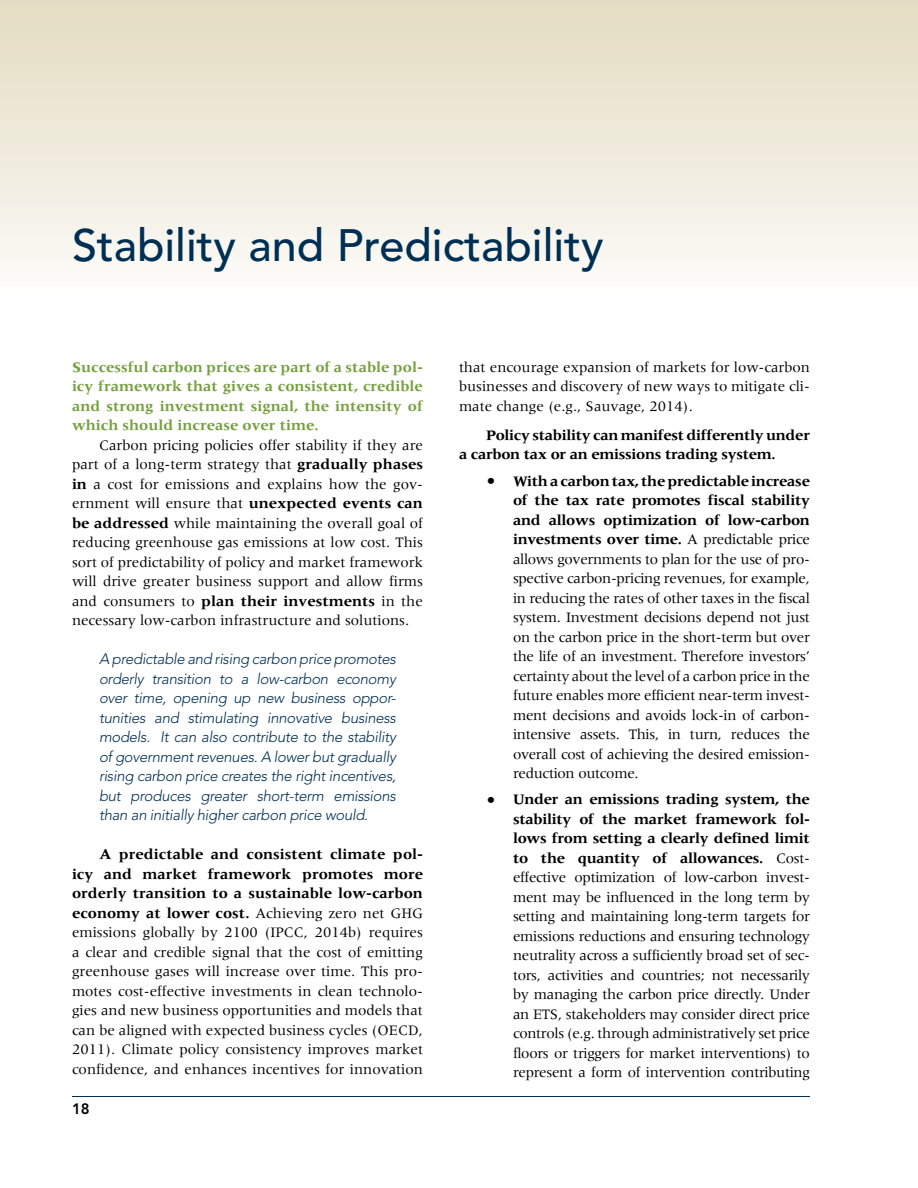
<style>
.page{position:relative;width:918px;height:1188px;background:#fff}
.page>*{position:absolute;margin:0;border:0;box-sizing:border-box;transform-origin:0 0}
.t1{font:500 45px "Avenir";color:#002f54}
.t2{font:15px/19.5px "Meridien";color:#000;text-align:justify}
.t3{font:italic 300 15px/19.5px "Avenir";letter-spacing:-.02em;color:#002f54;text-align:justify}
.t4{font:700 15px/19.5px "Meridien";color:#74a03e;text-align:justify}
.t5{font:700 15px/19.5px "Meridien";letter-spacing:-.02em;color:#000}
.t6{font:800 15px "Avenir";color:#000}
.s1{font-weight:700}
.s2{font-weight:700;font-size:19.5px}
</style>
<div class="page">
<div style="left:0;top:0;width:918px;height:300px;background:linear-gradient(to bottom,#e3dbc0,#fdfcfa)"></div>
<hr style="left:72px;top:1096px;width:738px;height:1px;background:#002f54">
<h1 class="t1" style="left:72px;top:219px;width:533px">Stability and Predictability</h1>
<p class="t4" style="left:72px;top:357px;width:352px">Successful carbon prices are part of a stable pol&shy;icy framework that gives a consistent, credible and strong investment signal, the intensity of which should increase over time.</p>
<p class="t2" style="left:72px;top:435px;width:353px;text-indent:27px">Carbon pricing policies offer stability if they are part of a long-term strategy that <span class="s1">gradually phases in</span> a cost for emissions and explains how the gov&shy;ernment will ensure that <span class="s1">unexpected events can be addressed</span> while maintaining the overall goal of reducing greenhouse gas emissions at low cost. This sort of predictability of policy and market framework will drive greater business support and allow firms and consumers to <span class="s1">plan their investments</span> in the necessary low-carbon infrastructure and solutions.</p>
<p class="t3" style="left:99px;top:649px;width:299px">A predictable and rising carbon price promotes orderly transition to a low-carbon economy over time, opening up new business oppor&shy;tunities and stimulating innovative business models. It can also contribute to the stability of government revenues. A lower but gradually rising carbon price creates the right incentives, but produces greater short-term emissions than an initially higher carbon price would.</p>
<p class="t2" style="left:72px;top:845px;width:353px;text-indent:27px"><span class="s1">A predictable and consistent climate pol&shy;icy and market framework promotes more orderly transition to a sustainable low-carbon economy at lower cost.</span> Achieving zero net GHG emissions globally by 2100 (IPCC, 2014b) requires a clear and credible signal that the cost of emitting greenhouse gases will increase over time. This pro&shy;motes cost-effective investments in clean technolo&shy;gies and new business opportunities and models that can be aligned with expected business cycles (OECD, 2011). Climate policy consistency improves market confidence, and enhances incentives for innovation</p>
<p class="t6" style="left:72px;top:1100px;width:19px">18</p>
<p class="t2" style="left:459px;top:357px;width:352px">that encourage expansion of markets for low-carbon businesses and discovery of new ways to mitigate cli&shy;mate change (e.g., Sauvage, 2014).</p>
<p class="t5" style="left:459px;top:425px;width:353px;text-indent:27px">Policy stability can manifest differently under a carbon tax or an emissions trading system.</p>
<p class="t2" style="left:513px;top:471px;width:299px;text-indent:-27px"><span class="s2">•</span> <span class="s1">With a carbon tax, the predictable increase of the tax rate promotes fiscal stability and allows optimization of low-carbon investments over time.</span> A predictable price allows governments to plan for the use of pro&shy;spective carbon-pricing revenues, for example, in reducing the rates of other taxes in the fiscal system. Investment decisions depend not just on the carbon price in the short-term but over the life of an investment. Therefore investors’ certainty about the level of a carbon price in the future enables more efficient near-term invest&shy;ment decisions and avoids lock-in of carbon&shy;intensive assets. This, in turn, reduces the overall cost of achieving the desired emission&shy;reduction outcome.</p>
<p class="t2" style="left:513px;top:790px;width:299px;text-indent:-27px"><span class="s2">•</span> <span class="s1">Under an emissions trading system, the stability of the market framework fol&shy;lows from setting a clearly defined limit to the quantity of allowances.</span> Cost&shy;effective optimization of low-carbon invest&shy;ment may be influenced in the long term by setting and maintaining long-term targets for emissions reductions and ensuring technology neutrality across a sufficiently broad set of sec&shy;tors, activities and countries; not necessarily by managing the carbon price directly. Under an ETS, stakeholders may consider direct price controls (e.g. through administratively set price floors or triggers for market interventions) to represent a form of intervention contributing</p>
</div>
